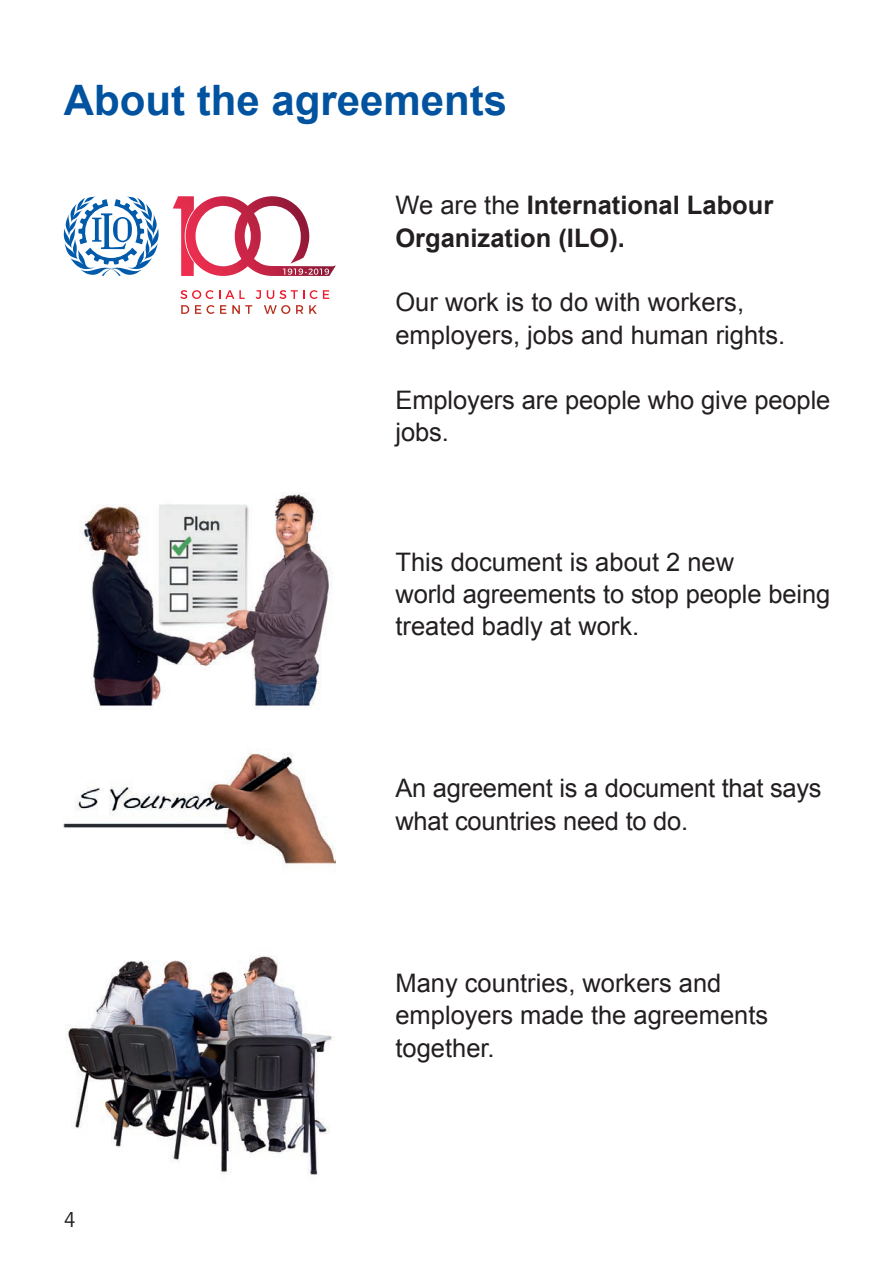
<style>
.page{position:relative;width:893px;height:1263px;background:#fff}
.page>*{position:absolute;margin:0;border:0;box-sizing:border-box;transform-origin:0 0}
.t1{font:700 42px "Arial";color:#0153a0}
.t2{font:25.5px/32.4px "Arial";color:#231f20}
.t3{font:700 25.5px/32.4px "Arial";color:#231f20}
.t4{font:21px "Flama";color:#231f20}
.s1{font-weight:400}
</style>
<div class="page">
<img style="left:67px;top:955px;width:265px;height:220px">
<img style="left:82px;top:493px;width:250px;height:216px">
<img style="left:64px;top:753px;width:272px;height:114px">
<svg style="left:64px;top:196px;width:95px;height:80px"></svg>
<svg style="left:180px;top:290px;width:33px;height:9px"></svg>
<svg style="left:219px;top:290px;width:26px;height:9px"></svg>
<svg style="left:256px;top:290px;width:5px;height:9px"></svg>
<svg style="left:267px;top:290px;width:37px;height:9px"></svg>
<svg style="left:310px;top:290px;width:19px;height:9px"></svg>
<svg style="left:181px;top:305px;width:8px;height:9px"></svg>
<svg style="left:195px;top:305px;width:6px;height:9px"></svg>
<svg style="left:207px;top:305px;width:7px;height:9px"></svg>
<svg style="left:220px;top:305px;width:6px;height:9px"></svg>
<svg style="left:232px;top:305px;width:20px;height:9px"></svg>
<svg style="left:264px;top:305px;width:26px;height:9px"></svg>
<svg style="left:296px;top:305px;width:7px;height:9px"></svg>
<svg style="left:309px;top:305px;width:8px;height:9px"></svg>
<svg style="left:173px;top:196px;width:163px;height:80px"></svg>
<p class="t1" style="left:64px;top:73px;width:445px">About the agreements</p>
<p class="t3" style="left:395px;top:190px;width:379px"><span class="s1">We are the</span> International Labour<br>Organization (ILO).</p>
<p class="t2" style="left:395px;top:286px;width:391px">Our work is to do with workers, employers, jobs and human rights.</p>
<p class="t2" style="left:395px;top:384px;width:436px">Employers are people who give people jobs.</p>
<p class="t2" style="left:395px;top:546px;width:436px">This document is about 2 new<br>world agreements to stop people being treated badly at work.</p>
<p class="t2" style="left:395px;top:773px;width:428px">An agreement is a document that says what countries need to do.</p>
<p class="t4" style="left:64px;top:1206px;width:13px">4</p>
<p class="t2" style="left:395px;top:967px;width:374px">Many countries, workers and employers made the agreements together.</p>
</div>
